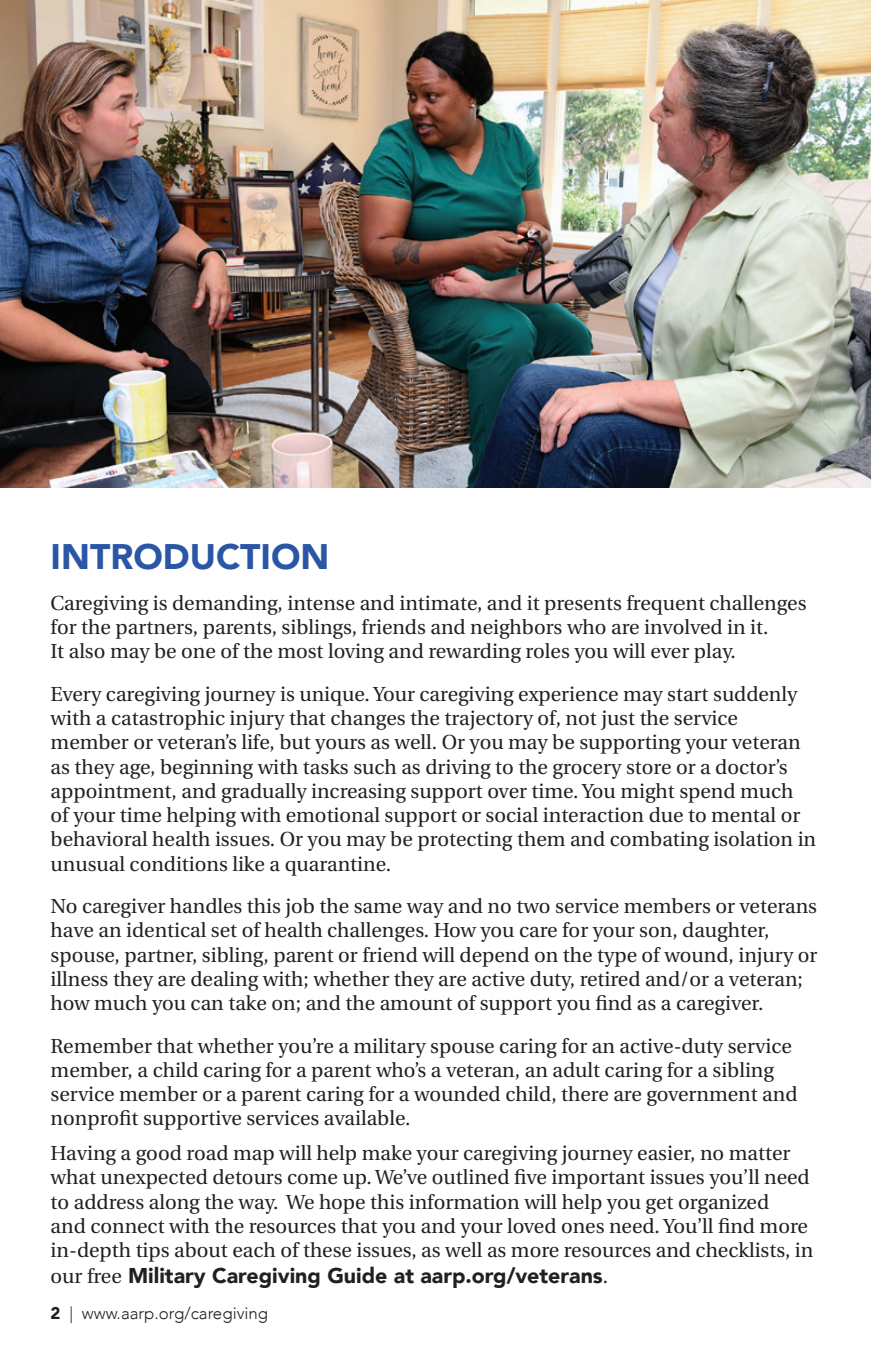
<style>
.page{position:relative;width:871px;height:1357px;background:#fff}
.page>*{position:absolute;margin:0;border:0;box-sizing:border-box;transform-origin:0 0}
.Header_2{font:900 35.55px "Avenir";color:#2a56a5}
.Body{font:900 21.38px "Avenir";color:#231f20}
.Body-2{font:20.25px/24.3px "Utopia";color:#231f20}
.t1{font:300 16.88px "Avenir";color:#231f20}
.s1{font-family:"Utopia";font-weight:400;font-size:20.25px}
.s2{font-weight:900}
</style>
<div class="page">
<img style="left:0;top:0;width:871px;height:488px">
<p class="Header_2" style="left:51px;top:526px;width:280px">INTRODUCTION</p>
<p class="Body-2" style="left:51px;top:591px;width:757px">Caregiving is demanding, intense and intimate, and it presents frequent challenges for the partners, parents, siblings, friends and neighbors who are involved in it.<br>It also may be one of the most loving and rewarding roles you will ever play.</p>
<p class="Body-2" style="left:51px;top:682px;width:767px">Every caregiving journey is unique. Your caregiving experience may start suddenly with a catastrophic injury that changes the trajectory of, not just the service member or veteran’s life, but yours as well. Or you may be supporting your veteran as they age, beginning with tasks such as driving to the grocery store or a doctor’s appointment, and gradually increasing support over time. You might spend much of your time helping with emotional support or social interaction due to mental or behavioral health issues. Or you may be protecting them and combating isolation in unusual conditions like a quarantine.</p>
<p class="Body-2" style="left:51px;top:894px;width:768px">No caregiver handles this job the same way and no two service members or veterans have an identical set of health challenges. How you care for your son, daughter, spouse, partner, sibling, parent or friend will depend on the type of wound, injury or illness they are dealing with; whether they are active duty, retired and/or a veteran; how much you can take on; and the amount of support you find as a caregiver.</p>
<p class="Body-2" style="left:51px;top:1034px;width:748px">Remember that whether you’re a military spouse caring for an active-duty service member, a child caring for a parent who’s a veteran, an adult caring for a sibling service member or a parent caring for a wounded child, there are government and nonprofit supportive services available.</p>
<p class="Body-2" style="left:51px;top:1141px;width:764px">Having a good road map will help make your caregiving journey easier, no matter what unexpected detours come up. We’ve outlined five important issues you’ll need to address along the way. We hope this information will help you get organized<br>and connect with the resources that you and your loved ones need. You’ll find more in-depth tips about each of these issues, as well as more resources and checklists, in</p>
<p class="Body" style="left:51px;top:1257px;width:559px"><span class="s1">our free</span> Military Caregiving Guide at aarp.org/veterans<span class="s1">.</span></p>
<p class="t1" style="left:51px;top:1303px;width:219px"><span class="s2">2</span> | www.aarp.org/caregiving</p>
</div>
